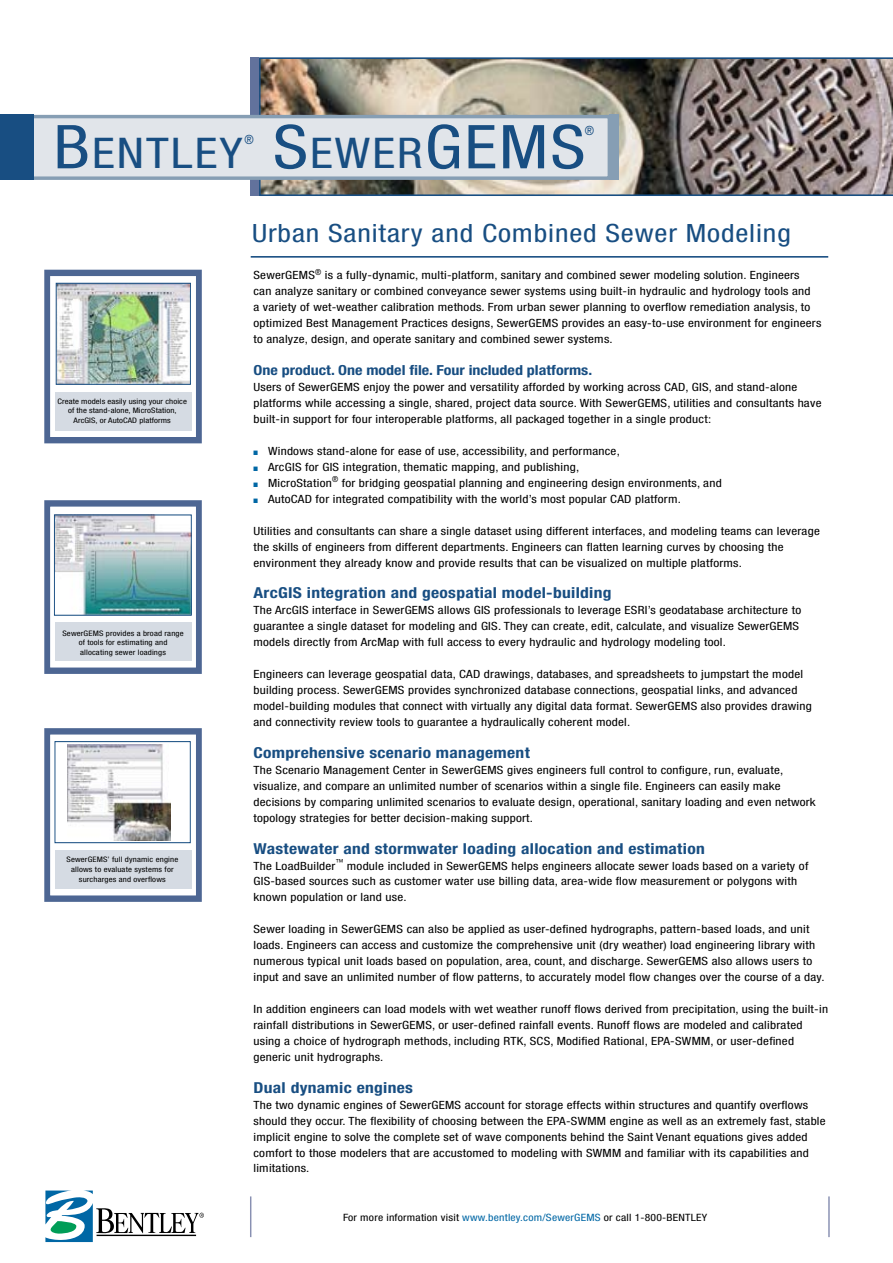
<style>
.page{position:relative;width:893px;height:1263px;background:#fff}
.page>*{position:absolute;margin:0;border:0;box-sizing:border-box;transform-origin:0 0}
.t1{font:condensed 60.45px "Helvetica Neue";color:#184e82;scale:1.16 1}
.t2{font:condensed 42.3px "Helvetica Neue";letter-spacing:.045em;color:#184e82;scale:1.16 1}
.t3{font:condensed 25.2px "Helvetica Neue";letter-spacing:.03em;color:#184e82;scale:1.16 1}
.t4{font:700 condensed 15.15px "Helvetica Neue";letter-spacing:.02em;color:#184e82;scale:1.16 1}
.t5{font:700 condensed 13.8px "Helvetica Neue";color:#184e82;scale:1.16 1}
.t6{font:condensed 12.75px "Helvetica Neue";color:#184e82;scale:.92 1}
.t7{font:condensed 11.4px/15.9px "Helvetica Neue";letter-spacing:.02em;color:#000;scale:1.16 1}
.t8{font:condensed 10.05px "Helvetica Neue";letter-spacing:.02em;color:#000;scale:1.16 1}
.t9{font:condensed 7.5px/9.6px "Helvetica Neue";letter-spacing:.02em;color:#000;text-align:center;scale:1.16 1}
.t10{font:6.45px "Zapf Dingbats";color:#0067a5;scale:.92 1}
.s1{font-size:60.45px}
.s2{font-size:42.3px}
.s3{color:#0067a5}
</style>
<div class="page">
<img style="left:259px;top:57px;width:634px;height:139px">
<div style="left:251px;top:57px;width:8px;height:139px;background:#62729c"></div>
<div style="left:55px;top:623px;width:136px;height:38px;background:#d5dbe3"></div>
<div style="left:44px;top:500px;width:158px;height:174px;border:6px solid #4d6693"></div>
<div style="left:55px;top:851px;width:136px;height:38px;background:#d5dbe3"></div>
<div style="left:44px;top:728px;width:158px;height:174px;border:6px solid #4d6693"></div>
<div style="left:32px;top:117px;width:577px;height:61px;background:#e1e5ea"></div>
<div style="left:30px;top:115px;width:581px;height:65px;border:3px solid #869eb4"></div>
<div style="left:0;top:115px;width:34px;height:65px;background:#184e82"></div>
<div style="left:609px;top:115px;width:10px;height:65px;background:#869eb4"></div>
<div style="left:55px;top:392px;width:136px;height:38px;background:#d5dbe3"></div>
<div style="left:44px;top:270px;width:158px;height:173px;border:6px solid #4d6693"></div>
<svg style="left:45px;top:1190px;width:159px;height:52px"></svg>
<hr style="left:251px;top:256px;width:577px;height:2px;background:#184e82">
<img style="left:58px;top:285px;width:131px;height:98px">
<div style="left:56px;top:283px;width:135px;height:102px;border:1px solid #184e82"></div>
<img style="left:56px;top:517px;width:134px;height:97px">
<div style="left:54px;top:515px;width:138px;height:101px;border:1px solid #184e82"></div>
<img style="left:68px;top:744px;width:103px;height:96px">
<div style="left:55px;top:741px;width:136px;height:102px;border:1px solid #184e82"></div>
<hr style="left:250px;top:1196px;width:1px;height:41px;background:#8890b2">
<hr style="left:828px;top:1196px;width:2px;height:41px;background:#8890b2">
<p class="t2" style="left:54px;top:129px;width:164px"><span class="s1">B</span>ENTLEY</p>
<p class="t6" style="left:244px;top:132px;width:12px">®</p>
<p class="t1" style="left:273px;top:112px;width:271px">S<span class="s2">EWER</span>GEMS</p>
<p class="t6" style="left:585px;top:123px;width:12px">®</p>
<p class="t9" style="left:57px;top:396px;width:113px">Create models easily using your choice of the stand-alone, MicroStation,<br>ArcGIS, or AutoCAD platforms</p>
<p class="t9" style="left:62px;top:628px;width:106px">SewerGEMS provides a broad range of tools for estimating and allocating sewer loadings</p>
<p class="t9" style="left:66px;top:855px;width:98px">SewerGEMS’ full dynamic engine allows to evaluate systems for surcharges and overflows</p>
<p class="t3" style="left:252px;top:219px;width:466px">Urban Sanitary and Combined Sewer Modeling</p>
<p class="t7" style="left:253px;top:267px;width:491px">SewerGEMS<sup>®</sup> is a fully-dynamic, multi-platform, sanitary and combined sewer modeling solution. Engineers<br>can analyze sanitary or combined conveyance sewer systems using built-in hydraulic and hydrology tools and<br>a variety of wet-weather calibration methods. From urban sewer planning to overflow remediation analysis, to optimized Best Management Practices designs, SewerGEMS provides an easy-to-use environment for engineers to analyze, design, and operate sanitary and combined sewer systems.</p>
<p class="t5" style="left:253px;top:362px;width:294px">One product. One model file. Four included platforms.</p>
<p class="t7" style="left:253px;top:379px;width:491px">Users of SewerGEMS enjoy the power and versatility afforded by working across CAD, GIS, and stand-alone platforms while accessing a single, shared, project data source. With SewerGEMS, utilities and consultants have built-in support for four interoperable platforms, all packaged together in a single product:</p>
<p class="t7" style="left:268px;top:443px;width:393px">Windows stand-alone for ease of use, accessibility, and performance,<br>ArcGIS for GIS integration, thematic mapping, and publishing,<br>MicroStation<sup>®</sup> for bridging geospatial planning and engineering design environments, and AutoCAD for integrated compatibility with the world’s most popular CAD platform.</p>
<p class="t7" style="left:253px;top:523px;width:490px">Utilities and consultants can share a single dataset using different interfaces, and modeling teams can leverage the skills of engineers from different departments. Engineers can flatten learning curves by choosing the environment they already know and provide results that can be visualized on multiple platforms.</p>
<p class="t4" style="left:253px;top:584px;width:310px">ArcGIS integration and geospatial model-building</p>
<p class="t7" style="left:253px;top:602px;width:474px">The ArcGIS interface in SewerGEMS allows GIS professionals to leverage ESRI’s geodatabase architecture to guarantee a single dataset for modeling and GIS. They can create, edit, calculate, and visualize SewerGEMS models directly from ArcMap with full access to every hydraulic and hydrology modeling tool.</p>
<p class="t7" style="left:253px;top:666px;width:483px">Engineers can leverage geospatial data, CAD drawings, databases, and spreadsheets to jumpstart the model building process. SewerGEMS provides synchronized database connections, geospatial links, and advanced model-building modules that connect with virtually any digital data format. SewerGEMS also provides drawing and connectivity review tools to guarantee a hydraulically coherent model.</p>
<p class="t4" style="left:253px;top:743px;width:240px">Comprehensive scenario management</p>
<p class="t7" style="left:253px;top:762px;width:486px">The Scenario Management Center in SewerGEMS gives engineers full control to configure, run, evaluate, visualize, and compare an unlimited number of scenarios within a single file. Engineers can easily make decisions by comparing unlimited scenarios to evaluate design, operational, sanitary loading and even network topology strategies for better decision-making support.</p>
<p class="t4" style="left:253px;top:839px;width:391px">Wastewater and stormwater loading allocation and estimation</p>
<p class="t7" style="left:253px;top:857px;width:480px">The LoadBuilder<sup>™</sup> module included in SewerGEMS helps engineers allocate sewer loads based on a variety of<br>GIS-based sources such as customer water use billing data, area-wide flow measurement or polygons with known population or land use.</p>
<p class="t7" style="left:253px;top:921px;width:494px">Sewer loading in SewerGEMS can also be applied as user-defined hydrographs, pattern-based loads, and unit loads. Engineers can access and customize the comprehensive unit (dry weather) load engineering library with numerous typical unit loads based on population, area, count, and discharge. SewerGEMS also allows users to input and save an unlimited number of flow patterns, to accurately model flow changes over the course of a day.</p>
<p class="t7" style="left:253px;top:1001px;width:497px">In addition engineers can load models with wet weather runoff flows derived from precipitation, using the built-in rainfall distributions in SewerGEMS, or user-defined rainfall events. Runoff flows are modeled and calibrated using a choice of hydrograph methods, including RTK, SCS, Modified Rational, EPA-SWMM, or user-defined generic unit hydrographs.</p>
<p class="t4" style="left:253px;top:1078px;width:139px">Dual dynamic engines</p>
<p class="t7" style="left:253px;top:1097px;width:495px">The two dynamic engines of SewerGEMS account for storage effects within structures and quantify overflows should they occur. The flexibility of choosing between the EPA-SWMM engine as well as an extremely fast, stable implicit engine to solve the complete set of wave components behind the Saint Venant equations gives added comfort to those modelers that are accustomed to modeling with SWMM and familiar with its capabilities and limitations.</p>
<p class="t10" style="left:253px;top:450px;width:6px">■</p>
<p class="t10" style="left:253px;top:466px;width:6px">■</p>
<p class="t10" style="left:253px;top:481px;width:6px">■</p>
<p class="t10" style="left:253px;top:497px;width:6px">■</p>
<p class="t8" style="left:343px;top:1212px;width:315px">For more information visit <span class="s3">www.bentley.com/SewerGEMS</span> or call 1-800-BENTLEY</p>
</div>
